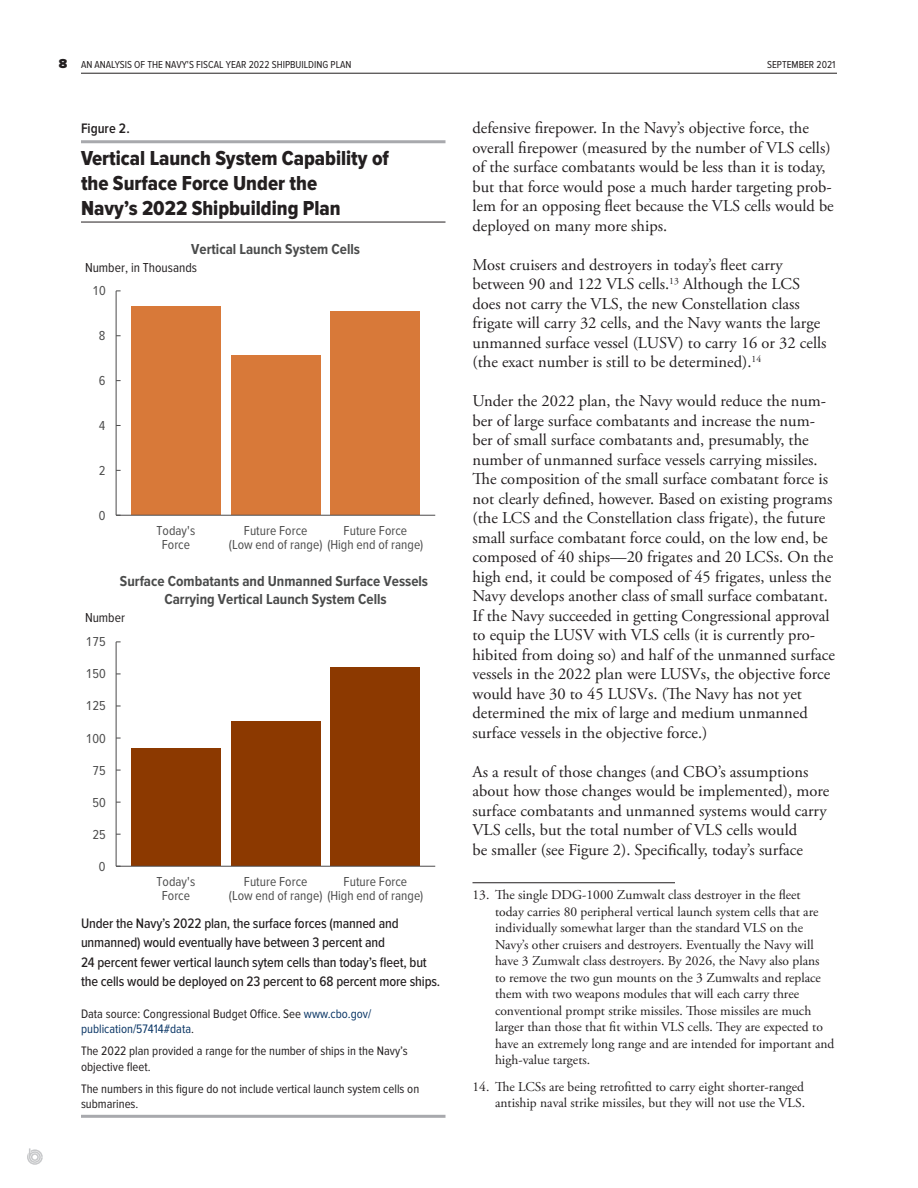
<style>
.page{position:relative;width:918px;height:1188px;background:#fff}
.page>*{position:absolute;margin:0;border:0;box-sizing:border-box;transform-origin:0 0}
.f2_title{font:21px/25.2px "Proxima Nova Cond Extrabld";color:#231f20}
.bd5_bodytext{font:16.5px/19.5px "Adobe Garamond Pro";color:#231f20}
.t1{font:700 15px/18px "Proxima Nova Cond";color:#4a4b4b;text-align:center}
.f8_caption_text{font:500 14.25px/19.5px "Proxima Nova Cond";letter-spacing:-.01em;color:#231f20}
.t2{font:600 14.25px "Proxima Nova Cond";color:#231f20}
.bd8_footnotes{font:13.5px/16.5px "Adobe Garamond Pro";color:#231f20}
.t3{font:13.5px/14.5px "Proxima Nova T Cond";color:#4d4d4d;text-align:center}
.t4{font:13.5px "Proxima Nova T Cond";color:#231f20}
.n_notes{font:12.75px/15.3px "Proxima Nova Cond";color:#231f20}
.n_notes_last{font:12.75px/15.3px "Proxima Nova Cond";color:#231f20}
.t5{font:10.5px "Proxima Nova Cond";color:#231f20}
.s1{font-family:"Proxima Nova";font-weight:900;font-size:13.5px}
.s2{color:#093565}
</style>
<div class="page">
<svg style="left:27px;top:1148px;width:16px;height:17px"></svg>
<hr style="left:81px;top:73px;width:756px;height:1px;background:#231f20">
<hr style="left:472px;top:882px;width:203px;height:1px;background:#231f20">
<hr style="left:81px;top:140px;width:365px;height:3px;background:#a8a9ad">
<hr style="left:81px;top:222px;width:365px;height:1px;background:#231f20">
<hr style="left:81px;top:1115px;width:365px;height:3px;background:#a8a9ad">
<div style="left:131px;top:306px;width:90px;height:209px;background:#d87939"></div>
<div style="left:231px;top:355px;width:90px;height:160px;background:#d87939"></div>
<div style="left:331px;top:312px;width:89px;height:203px;background:#d87939"></div>
<hr style="left:116px;top:291px;width:1px;height:224px;background:#4c4b4c">
<hr style="left:116px;top:515px;width:319px;height:1px;background:#4c4b4c">
<div style="left:131px;top:748px;width:90px;height:118px;background:#8c3900"></div>
<div style="left:231px;top:721px;width:90px;height:145px;background:#8c3900"></div>
<div style="left:331px;top:668px;width:89px;height:198px;background:#8c3900"></div>
<hr style="left:116px;top:642px;width:1px;height:224px;background:#4c4b4c">
<hr style="left:116px;top:866px;width:319px;height:1px;background:#4c4b4c">
<p class="t5" style="left:59px;top:58px;width:294px"><span class="s1">8</span> AN ANALYSIS OF THE NAVY'S FISCAL YEAR 2022 SHIPBUILDING PLAN</p>
<p class="t5" style="left:767px;top:58px;width:70px">SEPTEMBER 2021</p>
<p class="t2" style="left:81px;top:120px;width:51px">Figure 2.</p>
<p class="f2_title" style="left:81px;top:147px;width:310px">Vertical Launch System Capability of the Surface Force Under the<br>Navy’s 2022 Shipbuilding Plan</p>
<p class="t1" style="left:191px;top:241px;width:170px">Vertical Launch System Cells</p>
<p class="t4" style="left:85px;top:260px;width:114px">Number, in Thousands</p>
<p class="t3" style="left:92px;top:284px;width:15px">10</p>
<p class="t3" style="left:99px;top:329px;width:8px">8</p>
<p class="t3" style="left:99px;top:374px;width:8px">6</p>
<p class="t3" style="left:99px;top:419px;width:8px">4</p>
<p class="t3" style="left:99px;top:463px;width:8px">2</p>
<p class="t3" style="left:99px;top:508px;width:8px">0</p>
<p class="t3" style="left:157px;top:523px;width:40px">Today's<br>Force</p>
<p class="t3" style="left:229px;top:523px;width:196px;text-align:left;text-indent:15px">Future Force<br>(Low end of range) (High end of range)</p>
<p class="t3" style="left:344px;top:523px;width:65px">Future Force</p>
<p class="t1" style="left:120px;top:573px;width:310px">Surface Combatants and Unmanned Surface Vessels<br>Carrying Vertical Launch System Cells</p>
<p class="t4" style="left:85px;top:610px;width:41px">Number</p>
<p class="t3" style="left:86px;top:635px;width:21px">175</p>
<p class="t3" style="left:86px;top:667px;width:21px">150</p>
<p class="t3" style="left:86px;top:699px;width:21px">125</p>
<p class="t3" style="left:86px;top:731px;width:21px">100</p>
<p class="t3" style="left:92px;top:763px;width:15px">75</p>
<p class="t3" style="left:92px;top:795px;width:15px">50</p>
<p class="t3" style="left:92px;top:827px;width:15px">25</p>
<p class="t3" style="left:99px;top:859px;width:8px">0</p>
<p class="t3" style="left:157px;top:874px;width:40px">Today's<br>Force</p>
<p class="t3" style="left:229px;top:874px;width:196px;text-align:left;text-indent:15px">Future Force<br>(Low end of range) (High end of range)</p>
<p class="t3" style="left:344px;top:874px;width:65px">Future Force</p>
<p class="f8_caption_text" style="left:81px;top:914px;width:361px">Under the Navy’s 2022 plan, the surface forces (manned and unmanned) would eventually have between 3 percent and<br>24 percent fewer vertical launch sytem cells than today’s fleet, but the cells would be deployed on 23 percent to 68 percent more ships.</p>
<p class="n_notes" style="left:81px;top:1007px;width:292px">Data source: Congressional Budget Office. See <span class="s2">www.cbo.gov/ publication/57414#data</span>.</p>
<p class="n_notes" style="left:81px;top:1044px;width:328px">The 2022 plan provided a range for the number of ships in the Navy’s objective fleet.</p>
<p class="n_notes_last" style="left:81px;top:1081px;width:340px">The numbers in this figure do not include vertical launch system cells on submarines.</p>
<p class="bd5_bodytext" style="left:472px;top:119px;width:363px">defensive firepower. In the Navy’s objective force, the overall firepower (measured by the number of VLS cells) of the surface combatants would be less than it is today, but that force would pose a much harder targeting prob&shy;lem for an opposing fleet because the VLS cells would be deployed on many more ships.</p>
<p class="bd5_bodytext" style="left:472px;top:256px;width:356px">Most cruisers and destroyers in today’s fleet carry between 90 and 122 VLS cells.<sup>13</sup> Although the LCS does not carry the VLS, the new Constellation class frigate will carry 32 cells, and the Navy wants the large unmanned surface vessel (LUSV) to carry 16 or 32 cells (the exact number is still to be determined).<sup>14</sup></p>
<p class="bd5_bodytext" style="left:472px;top:392px;width:364px">Under the 2022 plan, the Navy would reduce the num&shy;ber of large surface combatants and increase the num&shy;ber of small surface combatants and, presumably, the number of unmanned surface vessels carrying missiles.<br>The composition of the small surface combatant force is not clearly defined, however. Based on existing programs (the LCS and the Constellation class frigate), the future small surface combatant force could, on the low end, be composed of 40 ships—20 frigates and 20 LCSs. On the high end, it could be composed of 45 frigates, unless the Navy develops another class of small surface combatant.<br>If the Navy succeeded in getting Congressional approval to equip the LUSV with VLS cells (it is currently pro&shy;hibited from doing so) and half of the unmanned surface vessels in the 2022 plan were LUSVs, the objective force would have 30 to 45 LUSVs. (The Navy has not yet determined the mix of large and medium unmanned surface vessels in the objective force.)</p>
<p class="bd5_bodytext" style="left:472px;top:763px;width:358px">As a result of those changes (and CBO’s assumptions about how those changes would be implemented), more surface combatants and unmanned systems would carry VLS cells, but the total number of VLS cells would<br>be smaller (see Figure 2). Specifically, today’s surface</p>
<p class="bd8_footnotes" style="left:495px;top:887px;width:341px;text-indent:-22px">13. The single DDG-1000 Zumwalt class destroyer in the fleet<br>today carries 80 peripheral vertical launch system cells that are individually somewhat larger than the standard VLS on the Navy’s other cruisers and destroyers. Eventually the Navy will have 3 Zumwalt class destroyers. By 2026, the Navy also plans<br>to remove the two gun mounts on the 3 Zumwalts and replace them with two weapons modules that will each carry three conventional prompt strike missiles. Those missiles are much larger than those that fit within VLS cells. They are expected to have an extremely long range and are intended for important and high-value targets.</p>
<p class="bd8_footnotes" style="left:472px;top:1078px;width:334px;text-align:right">14. The LCSs are being retrofitted to carry eight shorter-ranged antiship naval strike missiles, but they will not use the VLS.</p>
</div>
